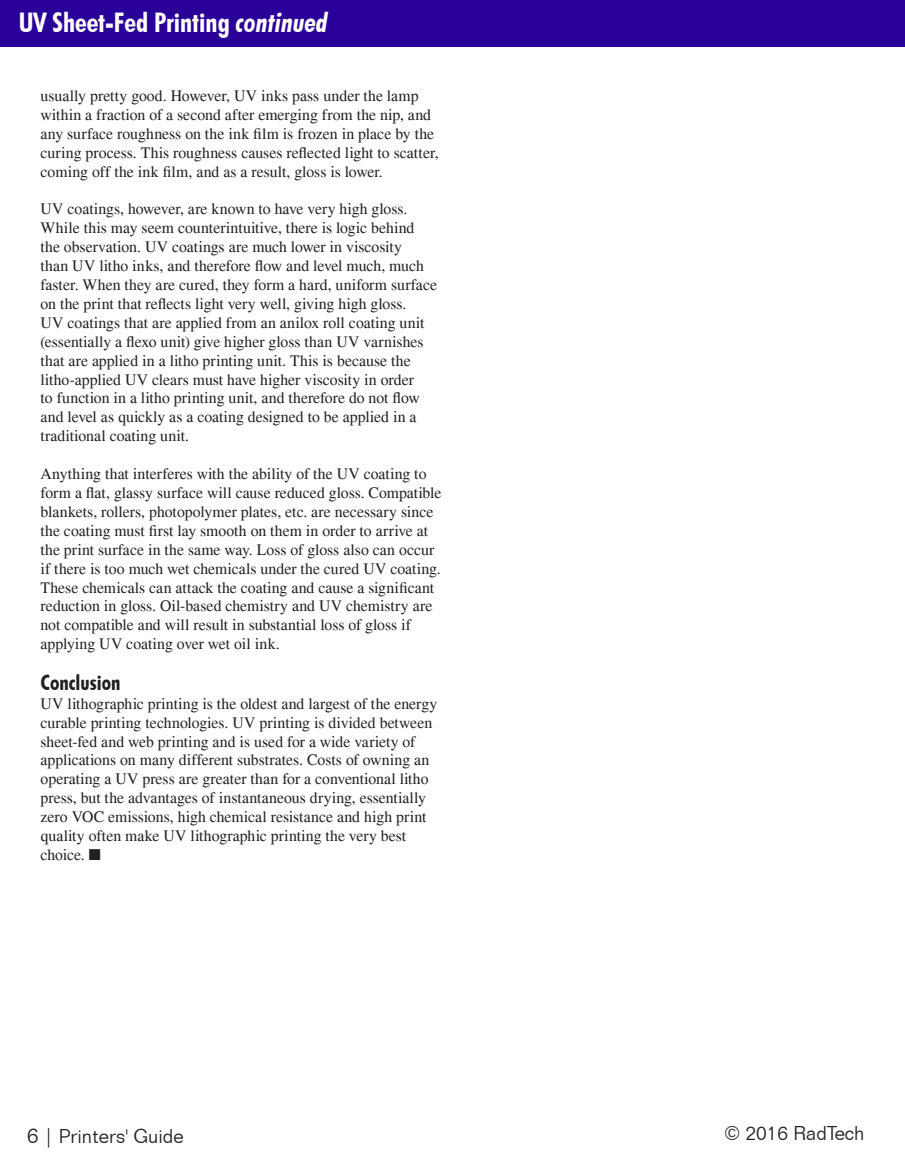
<style>
.page{position:relative;width:905px;height:1175px;background:#fff}
.page>*{position:absolute;margin:0;border:0;box-sizing:border-box;transform-origin:0 0}
.Main_headline_2{font:700 condensed 27px "Futura BT";color:#fff}
.t1{font:700 condensed 21px "Futura BT";color:#231f20}
.t2{font:300 19.5px "Folio BT";color:#231f20}
.Body_copy{font:15.75px/18.9px "Times";color:#231f20}
.s1{font-style:italic}
.s2{font-size:21px}
</style>
<div class="page">
<div style="left:0;top:0;width:904px;height:47px;background:#290098"></div>
<p class="Main_headline_2" style="left:19px;top:6px;width:311px">UV Sheet-Fed Printing <span class="s1">continued</span></p>
<p class="Body_copy" style="left:40px;top:86px;width:399px">usually pretty good. However, UV inks pass under the lamp within a fraction of a second after emerging from the nip, and any surface roughness on the ink film is frozen in place by the curing process. This roughness causes reflected light to scatter, coming off the ink film, and as a result, gloss is lower.</p>
<p class="Body_copy" style="left:40px;top:199px;width:398px">UV coatings, however, are known to have very high gloss.<br>While this may seem counterintuitive, there is logic behind the observation. UV coatings are much lower in viscosity<br>than UV litho inks, and therefore flow and level much, much faster. When they are cured, they form a hard, uniform surface on the print that reflects light very well, giving high gloss.<br>UV coatings that are applied from an anilox roll coating unit (essentially a flexo unit) give higher gloss than UV varnishes that are applied in a litho printing unit. This is because the litho-applied UV clears must have higher viscosity in order<br>to function in a litho printing unit, and therefore do not flow and level as quickly as a coating designed to be applied in a traditional coating unit.</p>
<p class="Body_copy" style="left:40px;top:464px;width:402px">Anything that interferes with the ability of the UV coating to form a flat, glassy surface will cause reduced gloss. Compatible blankets, rollers, photopolymer plates, etc. are necessary since the coating must first lay smooth on them in order to arrive at the print surface in the same way. Loss of gloss also can occur if there is too much wet chemicals under the cured UV coating.<br>These chemicals can attack the coating and cause a significant reduction in gloss. Oil-based chemistry and UV chemistry are not compatible and will result in substantial loss of gloss if applying UV coating over wet oil ink.</p>
<p class="t1" style="left:40px;top:669px;width:81px">Conclusion</p>
<p class="Body_copy" style="left:40px;top:694px;width:398px">UV lithographic printing is the oldest and largest of the energy curable printing technologies. UV printing is divided between sheet-fed and web printing and is used for a wide variety of applications on many different substrates. Costs of owning an operating a UV press are greater than for a conventional litho press, but the advantages of instantaneous drying, essentially zero VOC emissions, high chemical resistance and high print quality often make UV lithographic printing the very best choice. ■</p>
<p class="t2" style="left:27px;top:1123px;width:158px"><span class="s2">6</span> | Printers' Guide</p>
<p class="t2" style="left:724px;top:1121px;width:142px">© 2016 RadTech</p>
</div>
